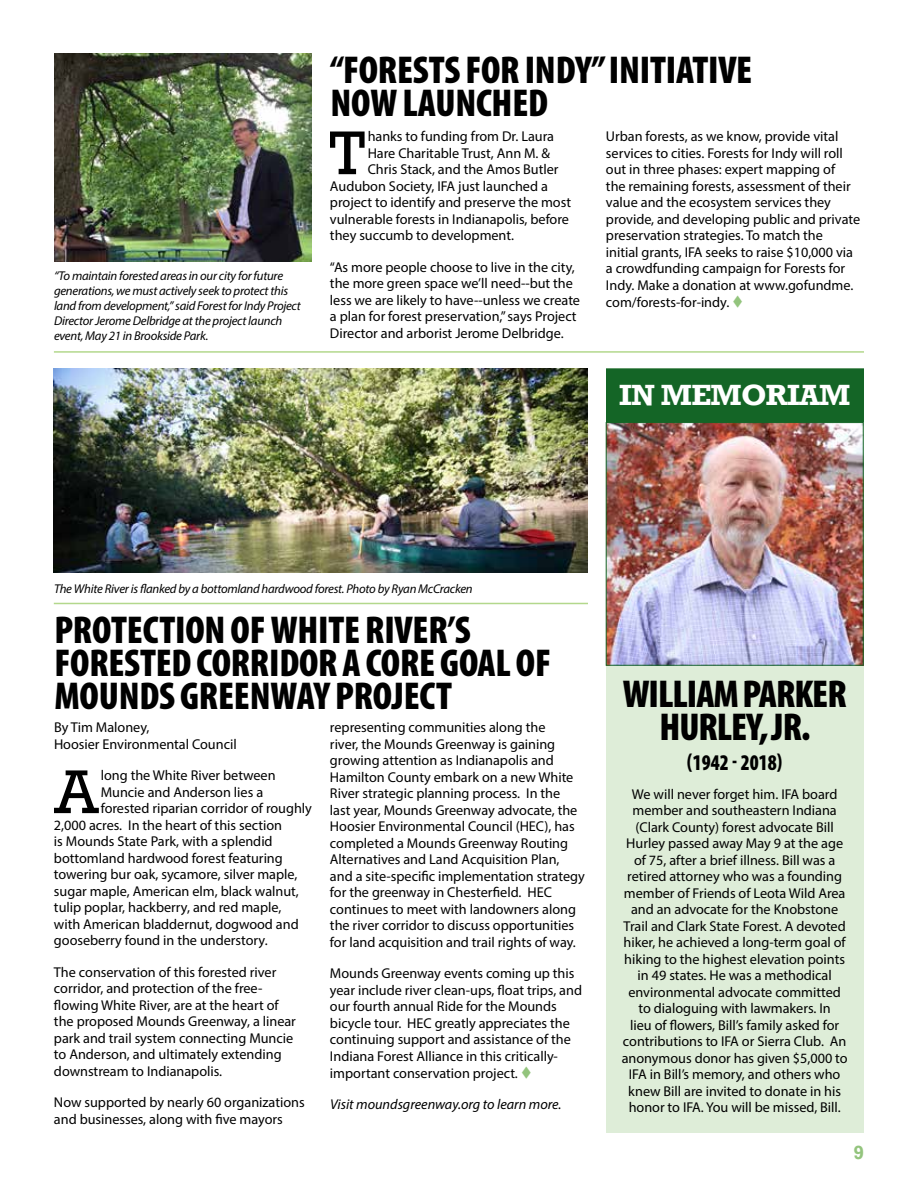
<style>
.page{position:relative;width:918px;height:1188px;background:#fff}
.page>*{position:absolute;margin:0;border:0;box-sizing:border-box;transform-origin:0 0}
.t1{font:62.85px "Rockwell";color:#000}
.t2{font:900 condensed 39px/33px "Myriad Pro";letter-spacing:-.005em;color:#000}
.t3{font:900 condensed 39px/33px "Myriad Pro";letter-spacing:-.025em;color:#000;text-align:center}
.t4{font:700 30px "Rockwell";letter-spacing:-.025em;color:#fff}
.t5{font:900 condensed 22.5px "Myriad Pro";color:#000;scale:.9 1}
.t6{font:700 19.5px "Rockwell";color:#93c47d}
.t7{font:14.25px/16.5px "Myriad Pro";color:#000}
.t8{font:italic 14.25px "Myriad Pro";color:#000}
.t9{font:italic 12.75px/15px "Myriad Pro";letter-spacing:-.02em;color:#000}
.s1{color:#93c47d}
</style>
<div class="page">
<div style="left:606px;top:368px;width:258px;height:765px;background:#deedd8"></div>
<img style="left:608px;top:424px;width:253px;height:239px">
<div style="left:606px;top:422px;width:257px;height:243px;border:1px solid #146526"></div>
<div style="left:606px;top:368px;width:258px;height:54px;background:#146526;border:2px solid #146526"></div>
<img style="left:54px;top:54px;width:258px;height:207px">
<hr style="left:54px;top:351px;width:810px;height:2px;background:#b3d88c">
<img style="left:54px;top:368px;width:534px;height:205px">
<hr style="left:54px;top:603px;width:534px;height:1px;background:#b3d88c">
<p class="t9" style="left:54px;top:268px;width:248px">“To maintain forested areas in our city for future generations, we must actively seek to protect this land from development,” said Forest for Indy Project Director Jerome Delbridge at the project launch event, May 21 in Brookside Park.</p>
<h2 class="t2" style="left:330px;top:52px;width:393px">“FORESTS FOR INDY” INITIATIVE<br>NOW LAUNCHED</h2>
<h1 class="t1" style="left:329px;top:117px;width:38px">T</h1>
<p class="t7" style="left:368px;top:128px;width:188px">hanks to funding from Dr. Laura</p>
<p class="t7" style="left:368px;top:144px;width:184px">Hare Charitable Trust, Ann M. &amp;</p>
<p class="t7" style="left:368px;top:161px;width:192px">Chris Stack, and the Amos Butler</p>
<p class="t7" style="left:330px;top:177px;width:219px">Audubon Society, IFA just launched a</p>
<p class="t7" style="left:330px;top:194px;width:243px">project to identify and preserve the most</p>
<p class="t7" style="left:330px;top:210px;width:241px">vulnerable forests in Indianapolis, before</p>
<p class="t7" style="left:330px;top:227px;width:186px">they succumb to development.</p>
<p class="t7" style="left:330px;top:258px;width:252px">“As more people choose to live in the city, the more green space we’ll need--but the less we are likely to have--unless we create a plan for forest preservation,” says Project Director and arborist Jerome Delbridge.</p>
<p class="t7" style="left:606px;top:128px;width:256px">Urban forests, as we know, provide vital services to cities. Forests for Indy will roll out in three phases: expert mapping of<br>the remaining forests, assessment of their value and the ecosystem services they provide, and developing public and private preservation strategies. To match the<br>initial grants, IFA seeks to raise $10,000 via a crowdfunding campaign for Forests for Indy. Make a donation at www.gofundme. com/forests-for-indy. <span class="s1">▼</span></p>
<h3 class="t4" style="left:619px;top:377px;width:233px">IN MEMORIAM</h3>
<p class="t9" style="left:54px;top:581px;width:420px">The White River is flanked by a bottomland hardwood forest. Photo by Ryan McCracken</p>
<h2 class="t2" style="left:54px;top:612px;width:494px">PROTECTION OF WHITE RIVER’S<br>FORESTED CORRIDOR A CORE GOAL OF<br>MOUN DS GREENWAY PROJECT</h2>
<p class="t7" style="left:54px;top:719px;width:184px">By Tim Maloney,<br>Hoosier Environmental Council</p>
<h1 class="t1" style="left:54px;top:756px;width:45px">A</h1>
<p class="t7" style="left:101px;top:767px;width:176px">long the White River between</p>
<p class="t7" style="left:101px;top:783px;width:164px">Muncie and Anderson lies a</p>
<p class="t7" style="left:101px;top:800px;width:213px">forested riparian corridor of roughly</p>
<p class="t7" style="left:54px;top:816px;width:230px">2,000 acres. In the heart of this section</p>
<p class="t7" style="left:54px;top:833px;width:220px">is Mounds State Park, with a splendid</p>
<p class="t7" style="left:54px;top:849px;width:230px">bottomland hardwood forest featuring</p>
<p class="t7" style="left:54px;top:866px;width:245px">towering bur oak, sycamore, silver maple,</p>
<p class="t7" style="left:54px;top:882px;width:246px">sugar maple, American elm, black walnut,</p>
<p class="t7" style="left:54px;top:899px;width:229px">tulip poplar, hackberry, and red maple,</p>
<p class="t7" style="left:54px;top:915px;width:246px">with American bladdernut, dogwood and</p>
<p class="t7" style="left:54px;top:932px;width:215px">gooseberry found in the understory.</p>
<p class="t7" style="left:54px;top:963px;width:243px">The conservation of this forested river corridor, and protection of the free&shy;flowing White River, are at the heart of the proposed Mounds Greenway, a linear park and trail system connecting Muncie to Anderson, and ultimately extending downstream to Indianapolis.</p>
<p class="t7" style="left:54px;top:1094px;width:252px">Now supported by nearly 60 organizations and businesses, along with five mayors</p>
<p class="t7" style="left:330px;top:719px;width:256px">representing communities along the<br>river, the Mounds Greenway is gaining growing attention as Indianapolis and Hamilton County embark on a new White River strategic planning process. In the<br>last year, Mounds Greenway advocate, the Hoosier Environmental Council (HEC), has completed a Mounds Greenway Routing Alternatives and Land Acquisition Plan, and a site-specific implementation strategy for the greenway in Chesterfield. HEC continues to meet with landowners along the river corridor to discuss opportunities for land acquisition and trail rights of way.</p>
<p class="t7" style="left:330px;top:965px;width:254px">Mounds Greenway events coming up this year include river clean-ups, float trips, and our fourth annual Ride for the Mounds bicycle tour. HEC greatly appreciates the continuing support and assistance of the Indiana Forest Alliance in this critically&shy;important conservation project. <span class="s1">▼</span></p>
<p class="t8" style="left:330px;top:1096px;width:233px">Visit moundsgreenway.org to learn more.</p>
<h2 class="t3" style="left:623px;top:676px;width:226px">WILLIAM PARKER<br>HU RLEY, JR.</h2>
<h3 class="t5" style="left:687px;top:748px;width:107px">(1942 - 2018)</h3>
<p class="t7" style="left:622px;top:785px;width:227px;text-align:center">We will never forget him. IFA board member and southeastern Indiana (Clark County) forest advocate Bill Hurley passed away May 9 at the age of 75, after a brief illness. Bill was a retired attorney who was a founding member of Friends of Leota Wild Area and an advocate for the Knobstone Trail and Clark State Forest. A devoted hiker, he achieved a long-term goal of hiking to the highest elevation points in 49 states. He was a methodical environmental advocate committed to dialoguing with lawmakers. In<br>lieu of flowers, Bill’s family asked for contributions to IFA or Sierra Club. An anonymous donor has given $5,000 to IFA in Bill’s memory, and others who knew Bill are invited to donate in his honor to IFA. You will be missed, Bill.</p>
<h3 class="t6" style="left:854px;top:1141px;width:12px">9</h3>
</div>
